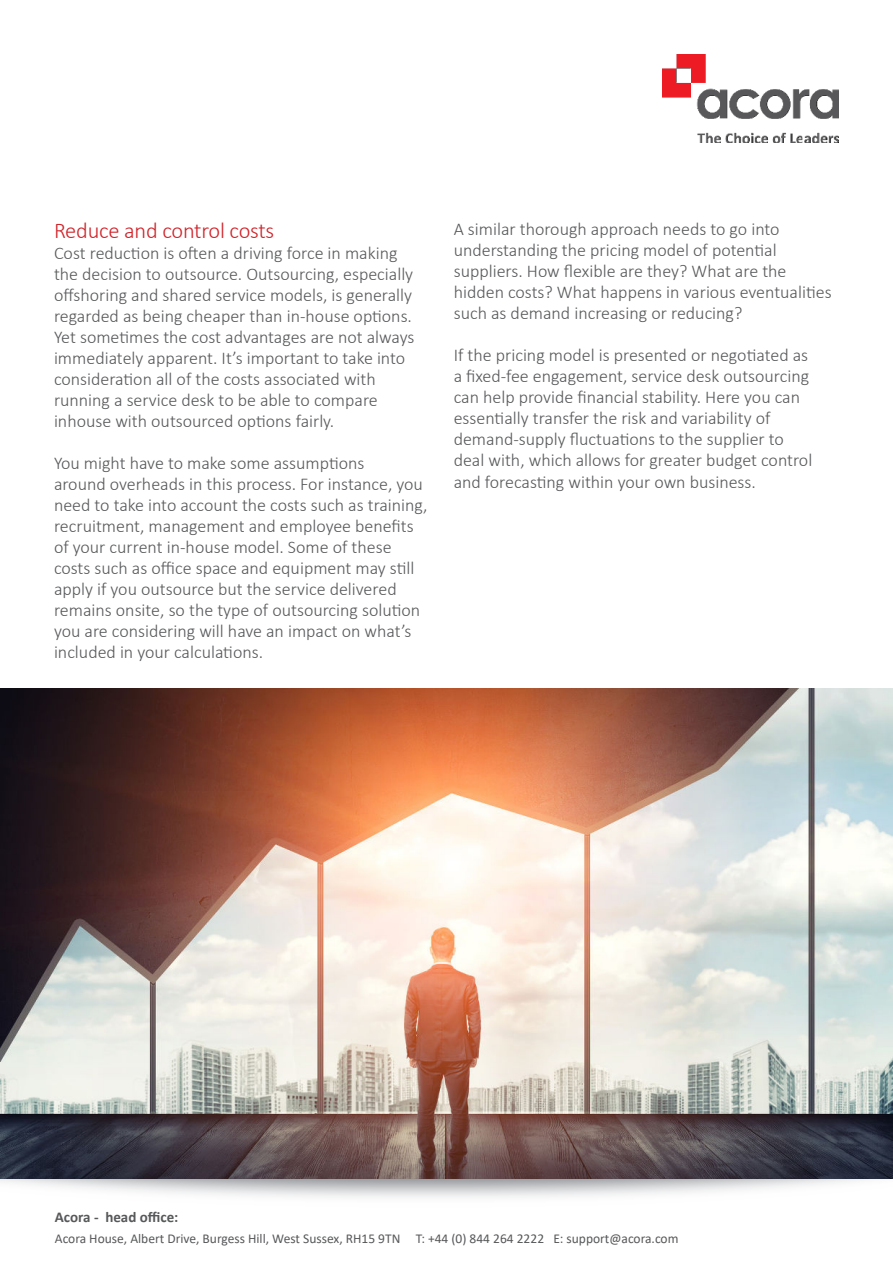
<style>
.page{position:relative;width:893px;height:1263px;background:#fff}
.page>*{position:absolute;margin:0;border:0;box-sizing:border-box;transform-origin:0 0}
.t1{font:300 22.5px "Calibri";letter-spacing:-.01em;color:#d1232a}
.t2{font:300 18px/21px "Calibri";color:#57585a}
.t3{font:700 15px "Calibri";color:#57585a}
.t4{font:13.5px "Calibri";color:#57585a}
</style>
<div class="page">
<img style="left:663px;top:54px;width:176px;height:89px">
<img style="left:1px;top:689px;width:892px;height:509px">
<p class="t1" style="left:54px;top:223px;width:222px">Reduce and control costs</p>
<p class="t2" style="left:54px;top:243px;width:362px">Cost reduction is often a driving force in making the decision to outsource. Outsourcing, especially offshoring and shared service models, is generally regarded as being cheaper than in-house options.<br>Yet sometimes the cost advantages are not always immediately apparent. It’s important to take into consideration all of the costs associated with running a service desk to be able to compare inhouse with outsourced options fairly.</p>
<p class="t2" style="left:54px;top:453px;width:375px">You might have to make some assumptions<br>around overheads in this process. For instance, you need to take into account the costs such as training, recruitment, management and employee benefits of your current in-house model. Some of these costs such as office space and equipment may still apply if you outsource but the service delivered remains onsite, so the type of outsourcing solution you are considering will have an impact on what’s included in your calculations.</p>
<p class="t2" style="left:454px;top:220px;width:379px">A similar thorough approach needs to go into understanding the pricing model of potential suppliers. How flexible are they? What are the hidden costs? What happens in various eventualities such as demand increasing or reducing?</p>
<p class="t2" style="left:454px;top:344px;width:360px">If the pricing model is presented or negotiated as a fixed-fee engagement, service desk outsourcing can help provide financial stability. Here you can essentially transfer the risk and variability of demand-supply fluctuations to the supplier to deal with, which allows for greater budget control and forecasting within your own business.</p>
<p class="t3" style="left:55px;top:1206px;width:125px">Acora - head office:</p>
<p class="t4" style="left:55px;top:1234px;width:625px">Acora House, Albert Drive, Burgess Hill, West Sussex, RH15 9TN T: +44 (0) 844 264 2222 E: support@acora.com</p>
</div>
